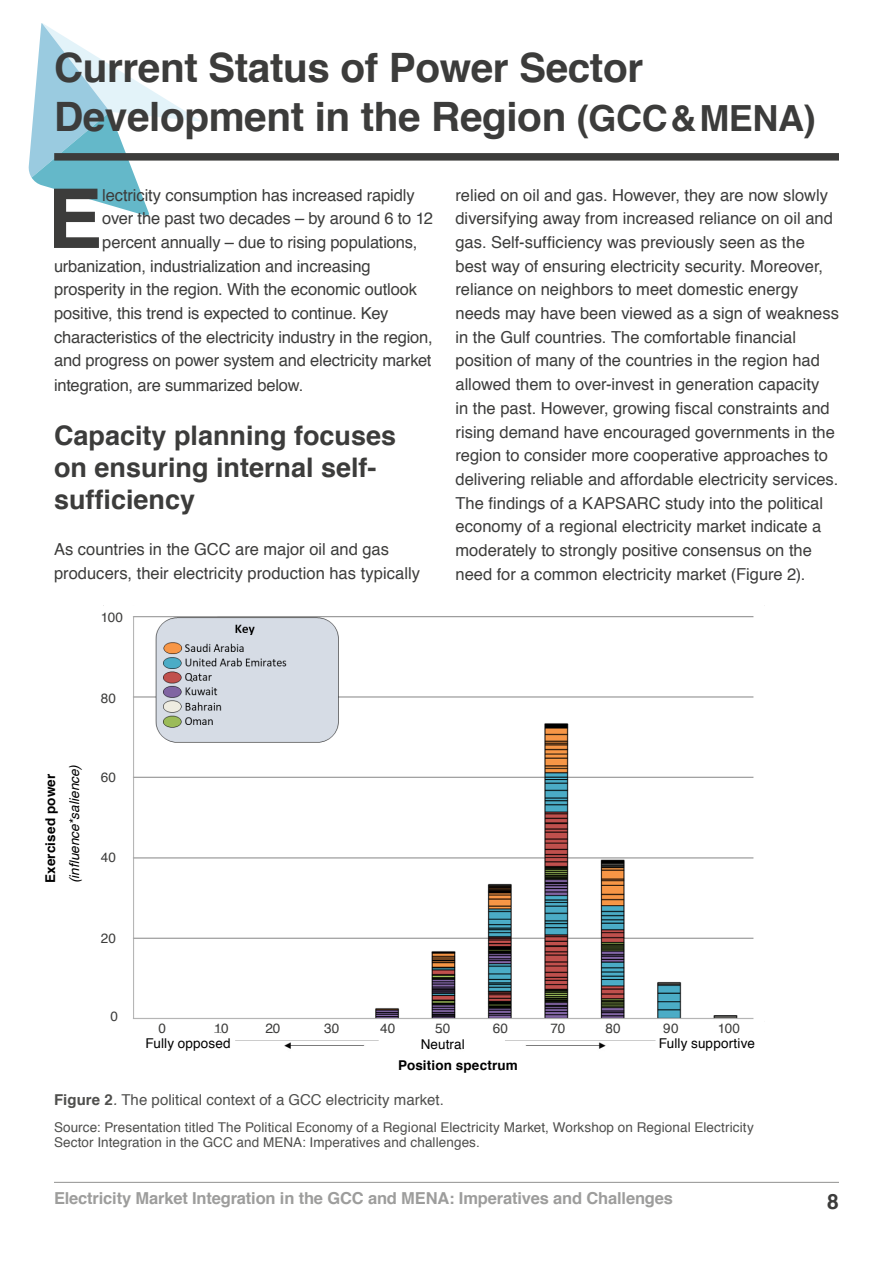
<style>
.page{position:relative;width:893px;height:1263px;background:#fff}
.page>*{position:absolute;margin:0;border:0;box-sizing:border-box;transform-origin:0 0}
.t1{font:700 82.35px "Helvetica";color:#3c3c3b}
.t2{font:700 40.5px/48.6px "Helvetica";letter-spacing:-.01em;color:#3c3c3b}
.t3{font:700 27px/32.4px "Helvetica";color:#3c3c3b}
.t4{font:700 21px "Helvetica";color:#3c3c3b}
.t5{font:16.5px/23.7px "Helvetica";letter-spacing:-.005em;color:#3c3c3b}
.t6{font:700 16.5px "Helvetica";letter-spacing:-.01em;color:#9d9d9c}
.t7{font:15px "Helvetica";letter-spacing:.005em;color:#4f4f4d}
.t8{font:13.5px/15px "Helvetica";letter-spacing:.01em;color:#4f4f4d}
.t9{font:13.5px "Helvetica";letter-spacing:.01em;color:#000}
.t10{font:13.5px "Helvetica";letter-spacing:.015em;color:#3c3c3b}
.t11{font:700 13.5px "Helvetica";letter-spacing:.01em;color:#000}
.t12{font:italic 13.5px "Helvetica";color:#000}
.s1{font-size:36px}
.s2{font-weight:700}
.s3{font-style:italic}
</style>
<div class="page">
<hr style="left:54px;top:1182px;width:785px;height:1px;background:#9d9d9c">
<svg style="left:28px;top:23px;width:172px;height:193px"></svg>
<div style="left:54px;top:153px;width:785px;height:8px;background:#3c3c3b"></div>
<img style="left:133px;top:616px;width:621px;height:433px">
<div style="left:656px;top:1032px;width:126px;height:27px;background:#fff"></div>
<div style="left:109px;top:1037px;width:126px;height:21px;background:#fff"></div>
<div style="left:379px;top:1036px;width:126px;height:15px;background:#fff"></div>
<div style="left:133px;top:1022px;width:635px;height:10px;background:#fff"></div>
<h2 class="t2" style="left:54px;top:44px;width:763px">Current Status of Power Sector<br>Development in the Region <span class="s1">(GCC &amp; MENA)</span></h2>
<h1 class="t1" style="left:47px;top:152px;width:56px">E</h1>
<p class="t5" style="left:102px;top:183px;width:314px">lectricity consumption has increased rapidly</p>
<p class="t5" style="left:102px;top:207px;width:332px">over the past two decades – by around 6 to 12</p>
<p class="t5" style="left:102px;top:231px;width:317px">percent annually – due to rising populations,</p>
<p class="t5" style="left:54px;top:254px;width:318px">urbanization, industrialization and increasing</p>
<p class="t5" style="left:54px;top:278px;width:364px">prosperity in the region. With the economic outlook</p>
<p class="t5" style="left:54px;top:302px;width:336px">positive, this trend is expected to continue. Key</p>
<p class="t5" style="left:54px;top:326px;width:380px">characteristics of the electricity industry in the region,</p>
<p class="t5" style="left:54px;top:349px;width:379px">and progress on power system and electricity market</p>
<p class="t5" style="left:54px;top:374px;width:251px">integration, are summarized below.</p>
<h3 class="t3" style="left:54px;top:419px;width:344px">Capacity planning focuses on ensuring internal self&shy;sufficiency</h3>
<p class="t5" style="left:54px;top:537px;width:367px">As countries in the GCC are major oil and gas producers, their electricity production has typically</p>
<p class="t10" style="left:101px;top:607px;width:24px">100</p>
<p class="t5" style="left:455px;top:183px;width:385px">relied on oil and gas. However, they are now slowly diversifying away from increased reliance on oil and gas. Self-sufficiency was previously seen as the best way of ensuring electricity security. Moreover, reliance on neighbors to meet domestic energy needs may have been viewed as a sign of weakness in the Gulf countries. The comfortable financial position of many of the countries in the region had allowed them to over-invest in generation capacity<br>in the past. However, growing fiscal constraints and rising demand have encouraged governments in the region to consider more cooperative approaches to delivering reliable and affordable electricity services.<br>The findings of a KAPSARC study into the political economy of a regional electricity market indicate a moderately to strongly positive consensus on the need for a common electricity market (Figure 2).</p>
<p class="t10" style="left:101px;top:688px;width:17px">80</p>
<p class="t11" style="left:39px;top:883px;width:111px;rotate:-90deg">Exercised power</p>
<p class="t12" style="left:64px;top:883px;width:119px;rotate:-90deg">(influence*salience)</p>
<p class="t10" style="left:101px;top:767px;width:17px">60</p>
<p class="t10" style="left:101px;top:847px;width:17px">40</p>
<p class="t10" style="left:101px;top:928px;width:17px">20</p>
<p class="t10" style="left:111px;top:1006px;width:9px">0</p>
<p class="t10" style="left:158px;top:1017px;width:9px">0</p>
<p class="t10" style="left:214px;top:1017px;width:16px">10</p>
<p class="t10" style="left:265px;top:1018px;width:17px">20</p>
<p class="t10" style="left:324px;top:1017px;width:17px">30</p>
<p class="t10" style="left:380px;top:1018px;width:17px">40</p>
<p class="t10" style="left:435px;top:1017px;width:17px">50</p>
<p class="t10" style="left:493px;top:1018px;width:17px">60</p>
<p class="t10" style="left:550px;top:1017px;width:16px">70</p>
<p class="t10" style="left:605px;top:1018px;width:17px">80</p>
<p class="t10" style="left:663px;top:1018px;width:17px">90</p>
<p class="t10" style="left:718px;top:1017px;width:24px">100</p>
<p class="t9" style="left:146px;top:1032px;width:86px">Fully opposed</p>
<p class="t9" style="left:421px;top:1034px;width:46px">Neutral</p>
<p class="t9" style="left:659px;top:1032px;width:97px">Fully supportive</p>
<p class="t11" style="left:398px;top:1054px;width:121px">Position spectrum</p>
<p class="t7" style="left:54px;top:1088px;width:391px"><span class="s2">Figure 2</span><span class="s3">.</span> The political context of a GCC electricity market.</p>
<p class="t8" style="left:54px;top:1120px;width:701px">Source: Presentation titled The Political Economy of a Regional Electricity Market, Workshop on Regional Electricity<br>Sector Integration in the GCC and MENA: Imperatives and challenges.</p>
<p class="t6" style="left:54px;top:1184px;width:621px">Electricity Market Integration in the GCC and MENA: Imperatives and Challenges</p>
<p class="t4" style="left:827px;top:1185px;width:13px">8</p>
</div>
